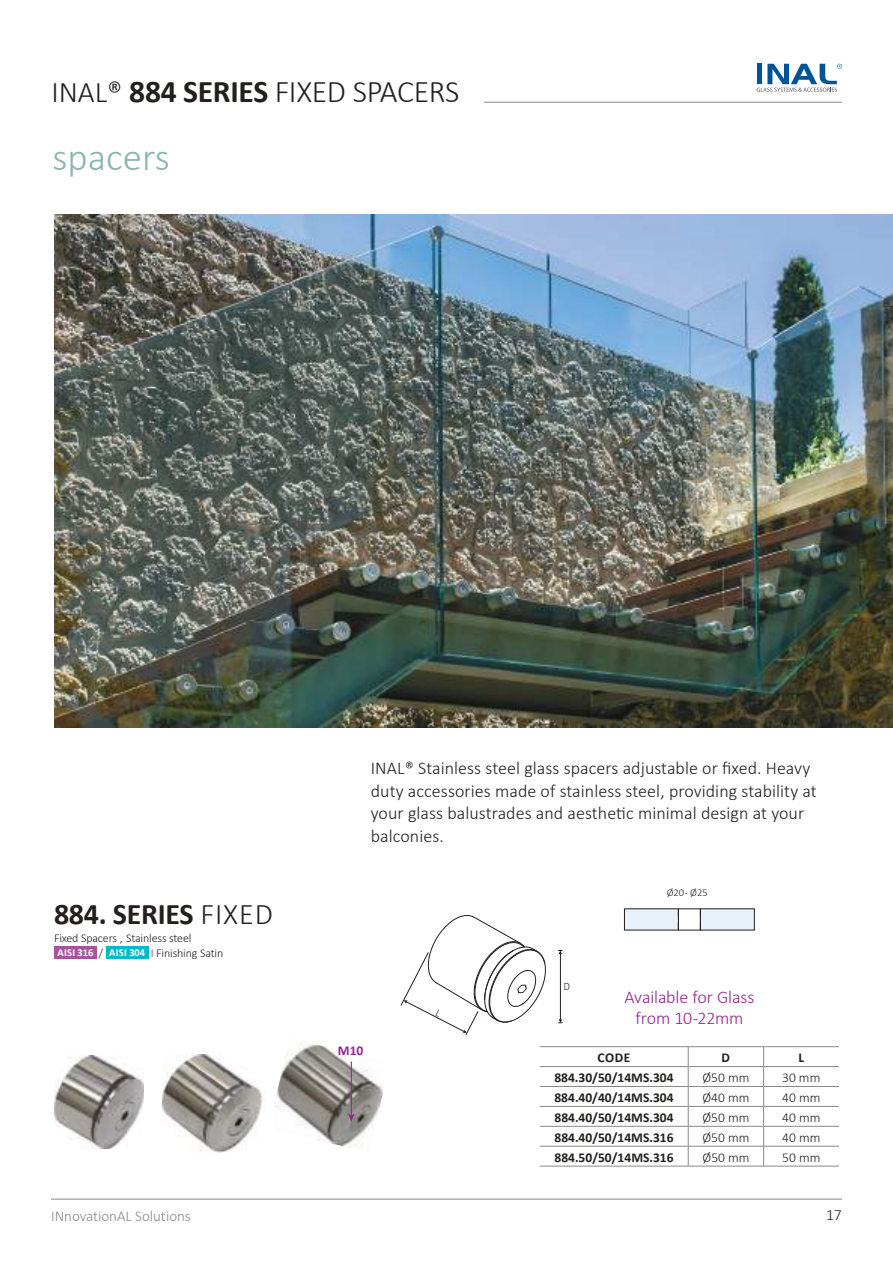
<style>
.page{position:relative;width:893px;height:1263px;background:#fff}
.page>*{position:absolute;margin:0;border:0;box-sizing:border-box;transform-origin:0 0}
.t1{font:300 39px "Calibri";color:#8ab6ad}
.t2{font:300 31.65px "Calibri";letter-spacing:-.01em;color:#241f1f}
.t3{font:700 30px "Calibri";letter-spacing:-.01em;color:#241f1f}
.t4{font:300 18px/22.5px "Calibri";letter-spacing:.005em;color:#241f1f}
.t5{font:300 18px/21.6px "Calibri";letter-spacing:-.01em;color:#94258f;text-align:center}
.t6{font:300 15.75px "Calibri";color:#241f1f}
.t7{font:300 15px "Calibri";color:#89898b}
.t8{font:700 13.5px "Calibri";color:#241f1f}
.t9{font:300 13.5px "Calibri";color:#241f1f}
.t10{font:700 13.5px "Calibri";color:#94258f}
.t11{font:300 12px/15.3px "Calibri";letter-spacing:-.01em;color:#241f1f}
.t12{font:300 10.5px "Calibri";color:#241f1f}
.t13{font:300 10.5px "PF Square Sans Pro";color:#241f1f}
.s1{font-size:30px}
.s2{font-weight:700}
.s3{font-weight:300}
.s4{font-weight:700;font-size:10.5px;color:#fff}
.s5{color:#94258f}
</style>
<div class="page">
<hr style="left:51px;top:1199px;width:791px;height:1px;background:#89898b">
<svg style="left:757px;top:64px;width:85px;height:28px"></svg>
<hr style="left:540px;top:1046px;width:148px;height:1px;background:#89898b">
<hr style="left:688px;top:1046px;width:76px;height:1px;background:#89898b">
<hr style="left:764px;top:1046px;width:75px;height:1px;background:#89898b">
<hr style="left:540px;top:1066px;width:148px;height:1px;background:#89898b">
<hr style="left:688px;top:1066px;width:76px;height:1px;background:#89898b">
<hr style="left:764px;top:1066px;width:75px;height:1px;background:#89898b">
<hr style="left:540px;top:1086px;width:148px;height:1px;background:#89898b">
<hr style="left:688px;top:1086px;width:76px;height:1px;background:#89898b">
<hr style="left:764px;top:1086px;width:75px;height:1px;background:#89898b">
<hr style="left:540px;top:1106px;width:148px;height:1px;background:#89898b">
<hr style="left:688px;top:1106px;width:76px;height:1px;background:#89898b">
<hr style="left:764px;top:1106px;width:75px;height:1px;background:#89898b">
<hr style="left:540px;top:1126px;width:148px;height:1px;background:#89898b">
<hr style="left:688px;top:1126px;width:76px;height:1px;background:#89898b">
<hr style="left:764px;top:1126px;width:75px;height:1px;background:#89898b">
<hr style="left:540px;top:1146px;width:148px;height:1px;background:#89898b">
<hr style="left:688px;top:1146px;width:76px;height:1px;background:#89898b">
<svg style="left:688px;top:1047px;width:1px;height:119px"></svg>
<hr style="left:764px;top:1146px;width:75px;height:1px;background:#89898b">
<svg style="left:763px;top:1047px;width:1px;height:119px"></svg>
<hr style="left:540px;top:1166px;width:148px;height:1px;background:#89898b">
<hr style="left:688px;top:1166px;width:76px;height:1px;background:#89898b">
<hr style="left:764px;top:1166px;width:75px;height:1px;background:#89898b">
<div style="left:54px;top:946px;width:42px;height:13px;background:#a753a1"></div>
<div style="left:106px;top:946px;width:42px;height:13px;background:#00bac9"></div>
<img style="left:54px;top:214px;width:839px;height:513px">
<img style="left:55px;top:1056px;width:89px;height:92px">
<img style="left:275px;top:1042px;width:108px;height:105px">
<img style="left:163px;top:1054px;width:100px;height:99px">
<hr style="left:351px;top:1062px;width:1px;height:53px;background:#94258f">
<svg style="left:348px;top:1113px;width:7px;height:9px"></svg>
<hr style="left:560px;top:951px;width:1px;height:70px;background:#241f1f">
<svg style="left:558px;top:1019px;width:4px;height:4px"></svg>
<div style="left:624px;top:909px;width:54px;height:21px;background:#e8f2fb"></div>
<div style="left:700px;top:909px;width:54px;height:21px;background:#e8f2fb"></div>
<svg style="left:678px;top:909px;width:1px;height:21px"></svg>
<svg style="left:700px;top:909px;width:1px;height:21px"></svg>
<hr style="left:484px;top:102px;width:358px;height:1px;background:#89898b">
<svg style="left:401px;top:915px;width:145px;height:120px"></svg>
<h2 class="t2" style="left:51px;top:72px;width:409px"><span class="s1">INAL®</span> <span class="s2">884 SERIES</span> FIXED SPACERS</h2>
<h1 class="t1" style="left:52px;top:133px;width:119px">spacers</h1>
<h3 class="t3" style="left:54px;top:902px;width:220px">884. SERIES <span class="s3">FIXED</span></h3>
<p class="t11" style="left:54px;top:930px;width:171px">Fixed Spacers , Stainless steel<br><span class="s4">AISI 316</span> / <span class="s4">AISI 304</span> <span class="s5">I</span> Finishing Satin</p>
<p class="t4" style="left:371px;top:757px;width:447px">INAL® Stainless steel glass spacers adjustable or fixed. Heavy duty accessories made of stainless steel, providing stability at your glass balustrades and aesthetic minimal design at your balconies.</p>
<p class="t12" style="left:667px;top:886px;width:43px">Ø20 - Ø25</p>
<p class="t10" style="left:338px;top:1045px;width:27px">M10</p>
<p class="t13" style="left:564px;top:980px;width:8px">D</p>
<p class="t5" style="left:624px;top:985px;width:131px">Available for Glass from 10-22mm</p>
<p class="t8" style="left:598px;top:1052px;width:34px">CODE</p>
<p class="t8" style="left:722px;top:1052px;width:10px">D</p>
<p class="t8" style="left:798px;top:1052px;width:7px">L</p>
<p class="t8" style="left:554px;top:1072px;width:121px">884.30/50/14MS.304</p>
<p class="t9" style="left:702px;top:1069px;width:48px">Ø50 mm</p>
<p class="t9" style="left:782px;top:1069px;width:40px">30 mm</p>
<p class="t8" style="left:554px;top:1092px;width:121px">884.40/40/14MS.304</p>
<p class="t9" style="left:702px;top:1089px;width:48px">Ø40 mm</p>
<p class="t9" style="left:782px;top:1089px;width:40px">40 mm</p>
<p class="t8" style="left:554px;top:1112px;width:121px">884.40/50/14MS.304</p>
<p class="t9" style="left:702px;top:1109px;width:48px">Ø50 mm</p>
<p class="t9" style="left:782px;top:1109px;width:40px">40 mm</p>
<p class="t8" style="left:554px;top:1132px;width:121px">884.40/50/14MS.316</p>
<p class="t9" style="left:702px;top:1129px;width:48px">Ø50 mm</p>
<p class="t9" style="left:782px;top:1129px;width:40px">40 mm</p>
<p class="t8" style="left:554px;top:1152px;width:121px">884.50/50/14MS.316</p>
<p class="t9" style="left:702px;top:1149px;width:48px">Ø50 mm</p>
<p class="t9" style="left:782px;top:1149px;width:40px">50 mm</p>
<p class="t7" style="left:51px;top:1207px;width:141px">INnovationAL Solutions</p>
<p class="t6" style="left:826px;top:1209px;width:17px">17</p>
</div>
